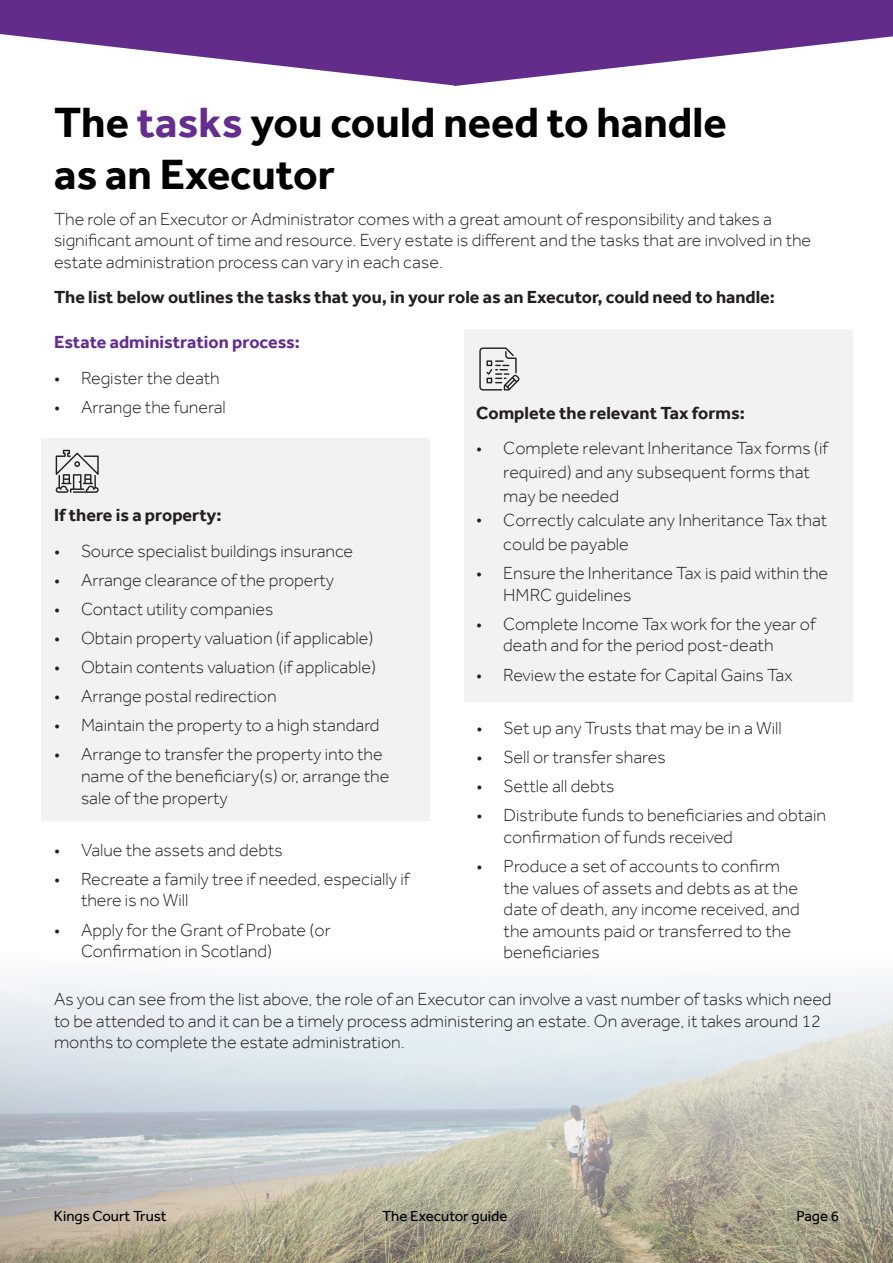
<style>
.page{position:relative;width:893px;height:1263px;background:#fff}
.page>*{position:absolute;margin:0;border:0;box-sizing:border-box;transform-origin:0 0}
.t1{font:700 43.5px/52.2px "Effra";color:#000001}
.t2{font:300 18px/21.6px "Effra";color:#231f20}
.t3{font:700 18px "Effra";color:#231f20}
.t4{font:700 18px "Effra";color:#642d8e}
.t5{font:15px "Effra";color:#000001}
.s1{color:#642d8e}
</style>
<div class="page">
<img style="left:0;top:976px;width:893px;height:287px">
<svg style="left:0;top:0;width:893px;height:86px"></svg>
<div style="left:41px;top:438px;width:388px;height:382px;background:#f2f2f2"></div>
<svg style="left:56px;top:450px;width:43px;height:43px"></svg>
<div style="left:464px;top:329px;width:388px;height:372px;background:#f2f2f2"></div>
<svg style="left:479px;top:347px;width:41px;height:43px"></svg>
<p class="t1" style="left:54px;top:95px;width:674px">The <span class="s1">tasks</span> you could need to handle as an Executor</p>
<p class="t2" style="left:54px;top:208px;width:759px">The role of an Executor or Administrator comes with a great amount of responsibility and takes a significant amount of time and resource. Every estate is different and the tasks that are involved in the estate administration process can vary in each case.</p>
<p class="t3" style="left:54px;top:286px;width:722px">The list below outlines the tasks that you, in your role as an Executor, could need to handle:</p>
<p class="t4" style="left:54px;top:331px;width:248px">Estate administration process:</p>
<p class="t2" style="left:54px;top:366px;width:167px">• Register the death</p>
<p class="t2" style="left:54px;top:396px;width:173px">• Arrange the funeral</p>
<p class="t3" style="left:54px;top:504px;width:169px">If there is a property:</p>
<p class="t2" style="left:54px;top:540px;width:301px">• Source specialist buildings insurance</p>
<p class="t2" style="left:54px;top:569px;width:282px">• Arrange clearance of the property</p>
<p class="t2" style="left:54px;top:598px;width:221px">• Contact utility companies</p>
<p class="t2" style="left:54px;top:627px;width:321px">• Obtain property valuation (if applicable)</p>
<p class="t2" style="left:54px;top:656px;width:324px">• Obtain contents valuation (if applicable)</p>
<p class="t2" style="left:54px;top:685px;width:224px">• Arrange postal redirection</p>
<p class="t2" style="left:54px;top:714px;width:327px">• Maintain the property to a high standard</p>
<p class="t2" style="left:81px;top:743px;width:310px;text-indent:-27px">• Arrange to transfer the property into the name of the beneficiary(s) or, arrange the sale of the property</p>
<p class="t2" style="left:54px;top:839px;width:230px">• Value the assets and debts</p>
<p class="t2" style="left:81px;top:868px;width:330px;text-indent:-27px">• Recreate a family tree if needed, especially if there is no Will</p>
<p class="t2" style="left:81px;top:918px;width:251px;text-indent:-27px">• Apply for the Grant of Probate (or<br>Confirmation in Scotland)</p>
<p class="t3" style="left:476px;top:402px;width:270px">Complete the relevant Tax forms:</p>
<p class="t2" style="left:476px;top:437px;width:8px">•</p>
<p class="t2" style="left:503px;top:435px;width:326px;line-height:24.2px">Complete relevant Inheritance Tax forms (if required) and any subsequent forms that may be needed<br>Correctly calculate any Inheritance Tax that could be payable</p>
<p class="t2" style="left:503px;top:562px;width:326px;text-indent:-27px">• Ensure the Inheritance Tax is paid within the<br>HMRC guidelines</p>
<p class="t2" style="left:503px;top:613px;width:314px;text-indent:-27px">• Complete Income Tax work for the year of death and for the period post-death</p>
<p class="t2" style="left:476px;top:663px;width:318px">• Review the estate for Capital Gains Tax</p>
<p class="t2" style="left:476px;top:508px;width:8px">•</p>
<p class="t2" style="left:477px;top:717px;width:307px">• Set up any Trusts that may be in a Will</p>
<p class="t2" style="left:477px;top:746px;width:190px">• Sell or transfer shares</p>
<p class="t2" style="left:477px;top:775px;width:139px">• Settle all debts</p>
<p class="t2" style="left:504px;top:804px;width:324px;text-indent:-27px">• Distribute funds to beneficiaries and obtain confirmation of funds received</p>
<p class="t2" style="left:504px;top:855px;width:298px;text-indent:-27px">• Produce a set of accounts to confirm the values of assets and debts as at the date of death, any income received, and the amounts paid or transferred to the beneficiaries</p>
<p class="t2" style="left:54px;top:988px;width:779px">As you can see from the list above, the role of an Executor can involve a vast number of tasks which need to be attended to and it can be a timely process administering an estate. On average, it takes around 12 months to complete the estate administration.</p>
<p class="t5" style="left:54px;top:1207px;width:114px">Kings Court Trust</p>
<p class="t5" style="left:382px;top:1207px;width:127px">The Executor guide</p>
<p class="t5" style="left:796px;top:1207px;width:44px">Page 6</p>
</div>
